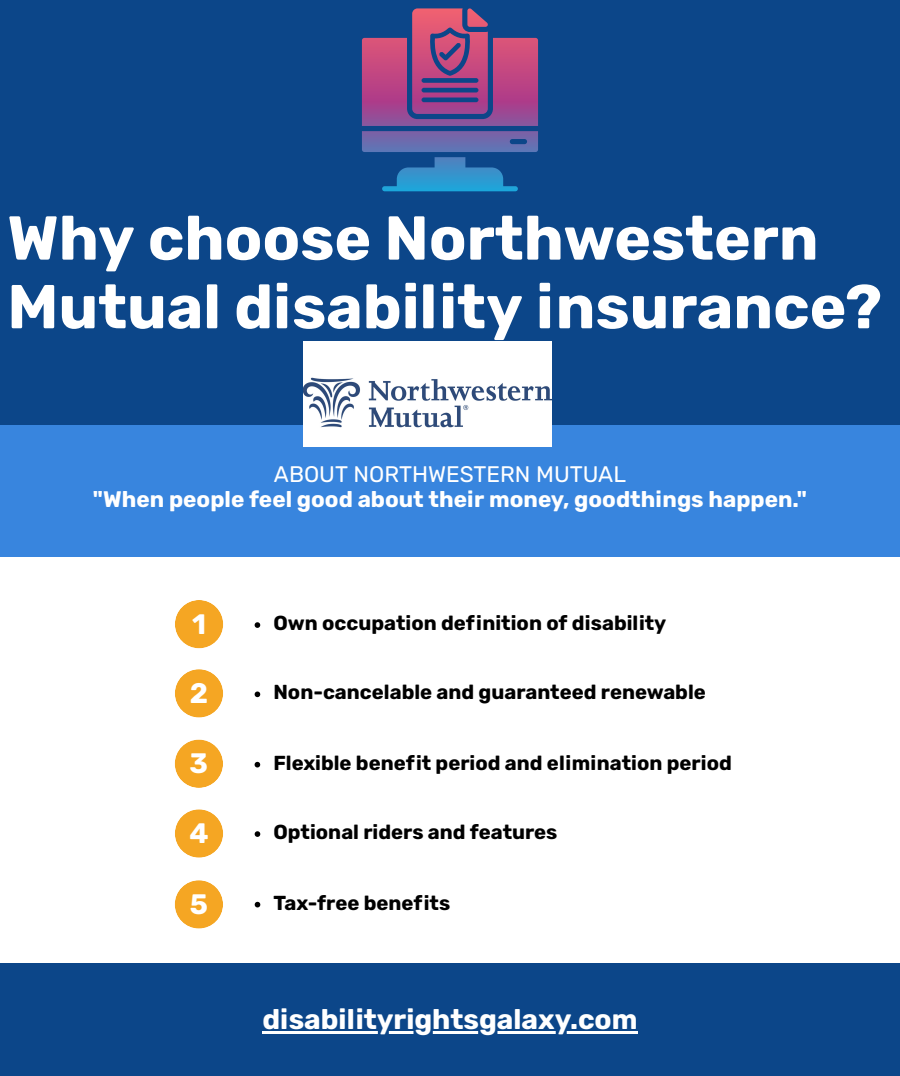
<style>
.page{position:relative;width:900px;height:1076px;background:#fff}
.page>*{position:absolute;margin:0;border:0;box-sizing:border-box;transform-origin:0 0}
.t1{font:700 61.9px/68.6px "Rubik";color:#fff}
.t2{font:700 28.1px "Rubik";color:#fff}
.t3{font:700 22.5px "Rubik";color:#fff}
.t4{font:22.5px "Rubik";color:#fff}
.t5{font:700 20.25px "Rubik";color:#000}
</style>
<div class="page">
<div style="left:0;top:425px;width:900px;height:132px;background:#3885de"></div>
<div style="left:0;top:0;width:900px;height:425px;background:#0c4689"></div>
<img style="left:303px;top:342px;width:249px;height:104px">
<svg style="left:362px;top:8px;width:176px;height:183px"></svg>
<svg style="left:255px;top:622px;width:5px;height:6px"></svg>
<svg style="left:255px;top:691px;width:5px;height:6px"></svg>
<svg style="left:255px;top:762px;width:5px;height:5px"></svg>
<div style="left:175px;top:600px;width:48px;height:48px;background:#f5a623;border-radius:50%"></div>
<div style="left:175px;top:669px;width:48px;height:48px;background:#f5a623;border-radius:50%"></div>
<div style="left:175px;top:739px;width:48px;height:49px;background:#f5a623;border-radius:50%"></div>
<div style="left:175px;top:809px;width:48px;height:48px;background:#f5a623;border-radius:50%"></div>
<div style="left:175px;top:880px;width:48px;height:48px;background:#f5a623;border-radius:50%"></div>
<svg style="left:255px;top:831px;width:5px;height:6px"></svg>
<svg style="left:255px;top:901px;width:5px;height:6px"></svg>
<div style="left:0;top:963px;width:900px;height:113px;background:#0c4689"></div>
<hr style="left:262px;top:1031px;width:376px;height:2px;background:#fff">
<p class="t1" style="left:7px;top:204px;width:876px">Why choose Northwestern<br>Mutual disability insurance?</p>
<p class="t4" style="left:274px;top:461px;width:354px">ABOUT NORTHWESTERN MUTUAL</p>
<p class="t3" style="left:93px;top:485px;width:716px">"When people feel good about their money, goodthings happen."</p>
<p class="t2" style="left:192px;top:608px;width:15px">1</p>
<p class="t5" style="left:273px;top:611px;width:394px">Own occupation definition of disability</p>
<p class="t2" style="left:190px;top:676px;width:20px">2</p>
<p class="t5" style="left:273px;top:680px;width:434px">Non-cancelable and guaranteed renewable</p>
<p class="t2" style="left:190px;top:746px;width:20px">3</p>
<p class="t5" style="left:273px;top:750px;width:460px">Flexible benefit period and elimination period</p>
<p class="t2" style="left:189px;top:816px;width:21px">4</p>
<p class="t5" style="left:273px;top:820px;width:285px">Optional riders and features</p>
<p class="t2" style="left:190px;top:887px;width:20px">5</p>
<p class="t5" style="left:274px;top:890px;width:178px">Tax-free benefits</p>
<p class="t2" style="left:262px;top:1002px;width:377px">disabilityrightsgalaxy.com</p>
</div>
